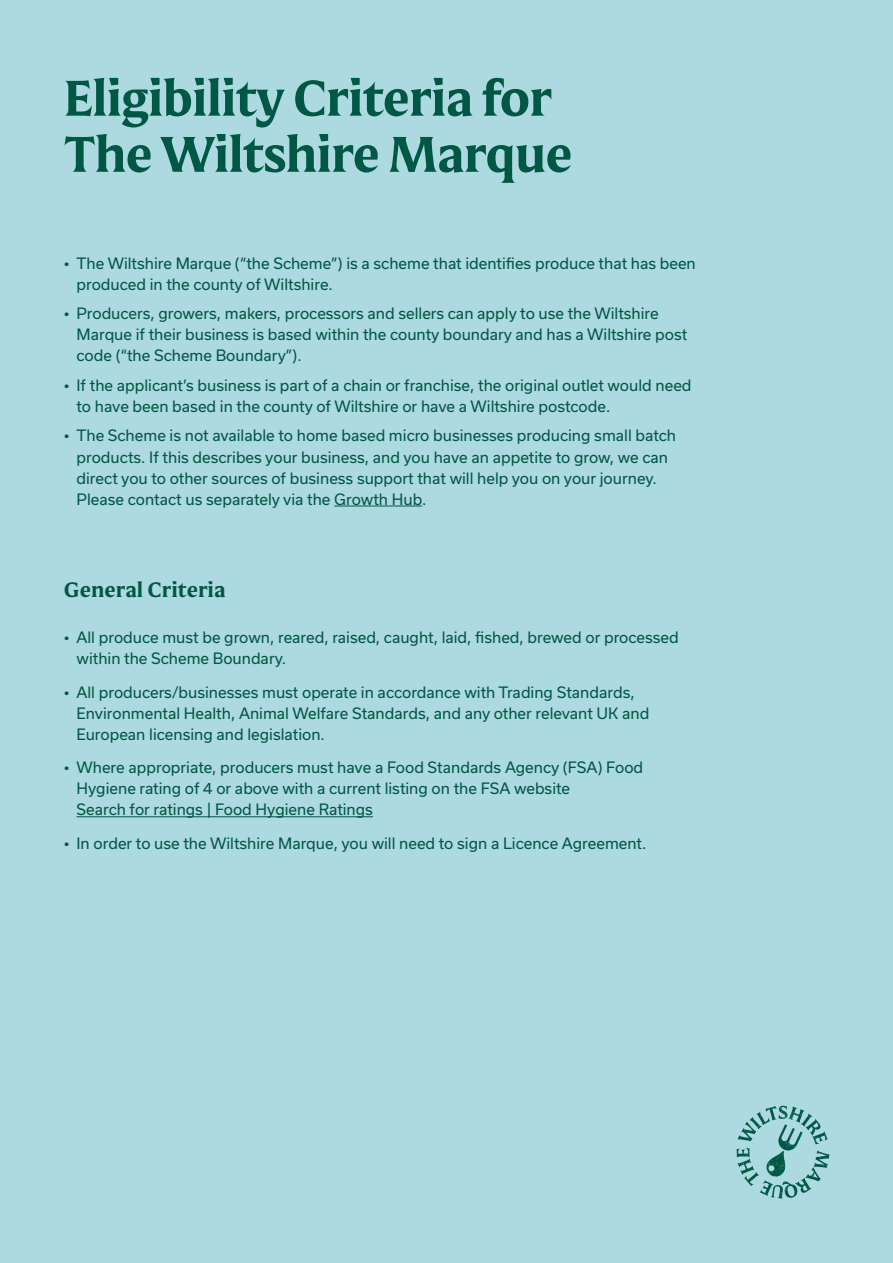
<style>
.page{position:relative;width:893px;height:1263px;background:#add9e0}
.page>*{position:absolute;margin:0;border:0;box-sizing:border-box;transform-origin:0 0}
.t1{font:700 50.4px/56.1px "Mestiza";letter-spacing:-.02em;color:#005744}
.t2{font:700 21px "Mestiza";color:#005744}
.t3{font:15px/21px "Usual";color:#005744}
</style>
<div class="page">
<hr style="left:334px;top:506px;width:88px;height:1px;background:#005744">
<hr style="left:77px;top:816px;width:296px;height:1px;background:#005744">
<svg style="left:736px;top:1106px;width:94px;height:92px"></svg>
<h1 class="t1" style="left:64px;top:69px;width:510px">Eligibility Criteria for<br>The Wiltshire Marque</h1>
<p class="t3" style="left:77px;top:253px;width:621px;text-indent:-13px">• The Wiltshire Marque (“the Scheme”) is a scheme that identifies produce that has been produced in the county of Wiltshire.</p>
<p class="t3" style="left:77px;top:303px;width:612px;text-indent:-13px">• Producers, growers, makers, processors and sellers can apply to use the Wiltshire<br>Marque if their business is based within the county boundary and has a Wiltshire post code (“the Scheme Boundary”).</p>
<p class="t3" style="left:77px;top:375px;width:616px;text-indent:-13px">• If the applicant’s business is part of a chain or franchise, the original outlet would need to have been based in the county of Wiltshire or have a Wiltshire postcode.</p>
<p class="t3" style="left:77px;top:425px;width:601px;text-indent:-13px">• The Scheme is not available to home based micro businesses producing small batch products. If this describes your business, and you have an appetite to grow, we can direct you to other sources of business support that will help you on your journey.<br>Please contact us separately via the Growth Hub.</p>
<h2 class="t2" style="left:64px;top:576px;width:164px">General Criteria</h2>
<p class="t3" style="left:77px;top:627px;width:604px;text-indent:-13px">• All produce must be grown, reared, raised, caught, laid, fished, brewed or processed within the Scheme Boundary.</p>
<p class="t3" style="left:77px;top:681px;width:574px;text-indent:-13px">• All producers/businesses must operate in accordance with Trading Standards,<br>Environmental Health, Animal Welfare Standards, and any other relevant UK and<br>European licensing and legislation.</p>
<p class="t3" style="left:77px;top:757px;width:568px;text-indent:-13px">• Where appropriate, producers must have a Food Standards Agency (FSA) Food<br>Hygiene rating of 4 or above with a current listing on the FSA website<br>Search for ratings | Food Hygiene Ratings</p>
<p class="t3" style="left:64px;top:833px;width:584px">• In order to use the Wiltshire Marque, you will need to sign a Licence Agreement.</p>
</div>
